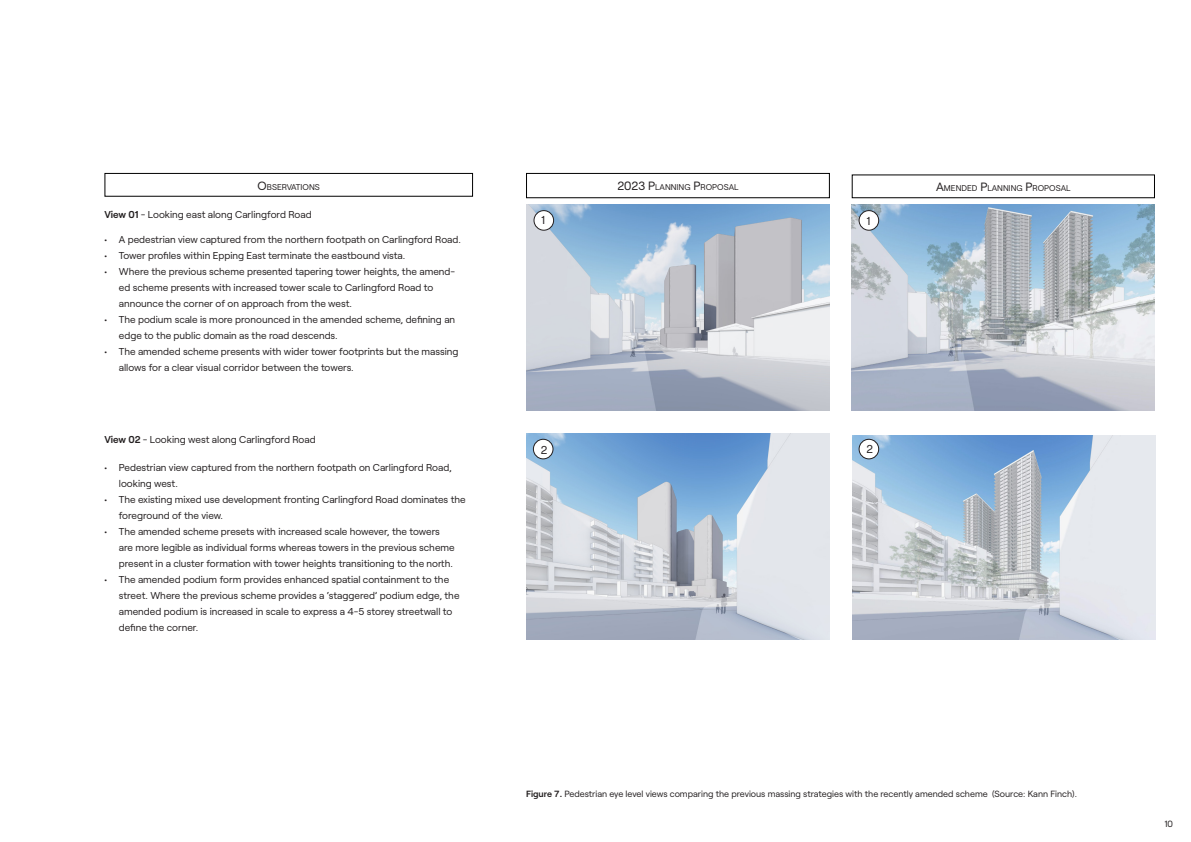
<style>
.page{position:relative;width:1191px;height:842px;background:#fff}
.page>*{position:absolute;margin:0;border:0;box-sizing:border-box;transform-origin:0 0}
.t1{font:11.5px "Roobert";color:#231f20}
.Body_Copy_Level_3{font:10px/16px "Roobert";color:#231f20}
.Page_Number{font:9px "Roobert";color:#231f20}
.Table_Body{font:8.4px "Roobert";color:#231f20}
.s1{font-size:12px}
.s2{font-weight:600}
</style>
<div class="page">
<img style="left:852px;top:436px;width:304px;height:204px">
<img style="left:851px;top:204px;width:304px;height:207px">
<div style="left:859px;top:211px;width:19px;height:19px;background:#fff;border-radius:50%"></div>
<div style="left:858px;top:210px;width:21px;height:21px;border:1px solid #231f20;border-radius:50%"></div>
<div style="left:859px;top:439px;width:19px;height:20px;background:#fff;border-radius:50%"></div>
<div style="left:858px;top:439px;width:21px;height:20px;border:1px solid #231f20;border-radius:50%"></div>
<img style="left:526px;top:204px;width:304px;height:207px">
<div style="left:534px;top:211px;width:19px;height:19px;background:#fff;border-radius:50%"></div>
<div style="left:533px;top:210px;width:21px;height:21px;border:1px solid #231f20;border-radius:50%"></div>
<img style="left:526px;top:433px;width:303px;height:207px">
<div style="left:533px;top:439px;width:20px;height:20px;background:#fff;border-radius:50%"></div>
<div style="left:533px;top:439px;width:20px;height:20px;border:1px solid #231f20;border-radius:50%"></div>
<div style="left:526px;top:173px;width:304px;height:25px;border:1px solid #000"></div>
<div style="left:104px;top:173px;width:369px;height:24px;border:1px solid #000"></div>
<p class="Table_Body" style="left:258px;top:180px;width:64px"><span class="s1">O</span>BSERVATIONS</p>
<p class="Body_Copy_Level_3" style="left:104px;top:206px;width:209px"><span class="s2">View 01</span> - Looking east along Carlingford Road</p>
<p class="Body_Copy_Level_3" style="left:104px;top:230px;width:358px">• A pedestrian view captured from the northern footpath on Carlingford Road.</p>
<p class="Body_Copy_Level_3" style="left:104px;top:246px;width:302px">• Tower profiles within Epping East terminate the eastbound vista.</p>
<p class="Body_Copy_Level_3" style="left:119px;top:262px;width:338px;text-indent:-14px">• Where the previous scheme presented tapering tower heights, the amend&shy;ed scheme presents with increased tower scale to Carlingford Road to announce the corner of on approach from the west.</p>
<p class="Body_Copy_Level_3" style="left:119px;top:310px;width:338px;text-indent:-14px">• The podium scale is more pronounced in the amended scheme, defining an edge to the public domain as the road descends.</p>
<p class="Body_Copy_Level_3" style="left:119px;top:342px;width:341px;text-indent:-14px">• The amended scheme presents with wider tower footprints but the massing allows for a clear visual corridor between the towers.</p>
<p class="Body_Copy_Level_3" style="left:104px;top:430px;width:213px"><span class="s2">View 02</span> - Looking west along Carlingford Road</p>
<p class="Body_Copy_Level_3" style="left:119px;top:458px;width:335px;text-indent:-14px">• Pedestrian view captured from the northern footpath on Carlingford Road, looking west.</p>
<p class="Body_Copy_Level_3" style="left:119px;top:490px;width:348px;text-indent:-14px">• The existing mixed use development fronting Carlingford Road dominates the foreground of the view.</p>
<p class="Body_Copy_Level_3" style="left:119px;top:522px;width:337px;text-indent:-14px">• The amended scheme presets with increased scale however, the towers are more legible as individual forms whereas towers in the previous scheme present in a cluster formation with tower heights transitioning to the north.</p>
<p class="Body_Copy_Level_3" style="left:119px;top:570px;width:342px;text-indent:-14px">• The amended podium form provides enhanced spatial containment to the street. Where the previous scheme provides a ‘staggered’ podium edge, the amended podium is increased in scale to express a 4-5 storey streetwall to define the corner.</p>
<p class="t1" style="left:541px;top:211px;width:5px">1</p>
<p class="Table_Body" style="left:617px;top:181px;width:123px"><span class="s1">2023 P</span>LANNING <span class="s1">P</span>ROPOSAL</p>
<p class="Table_Body" style="left:936px;top:182px;width:136px"><span class="s1">A</span>MENDED <span class="s1">P</span>LANNING <span class="s1">P</span>ROPOSAL</p>
<p class="t1" style="left:866px;top:212px;width:5px">1</p>
<p class="t1" style="left:541px;top:441px;width:8px">2</p>
<p class="t1" style="left:866px;top:440px;width:8px">2</p>
<p class="Page_Number" style="left:526px;top:787px;width:552px"><span class="s2">Figure 7.</span> Pedestrian eye level views comparing the previous massing strategies with the recently amended scheme (Source: Kann Finch).</p>
<p class="Page_Number" style="left:1164px;top:817px;width:10px">10</p>
</div>
